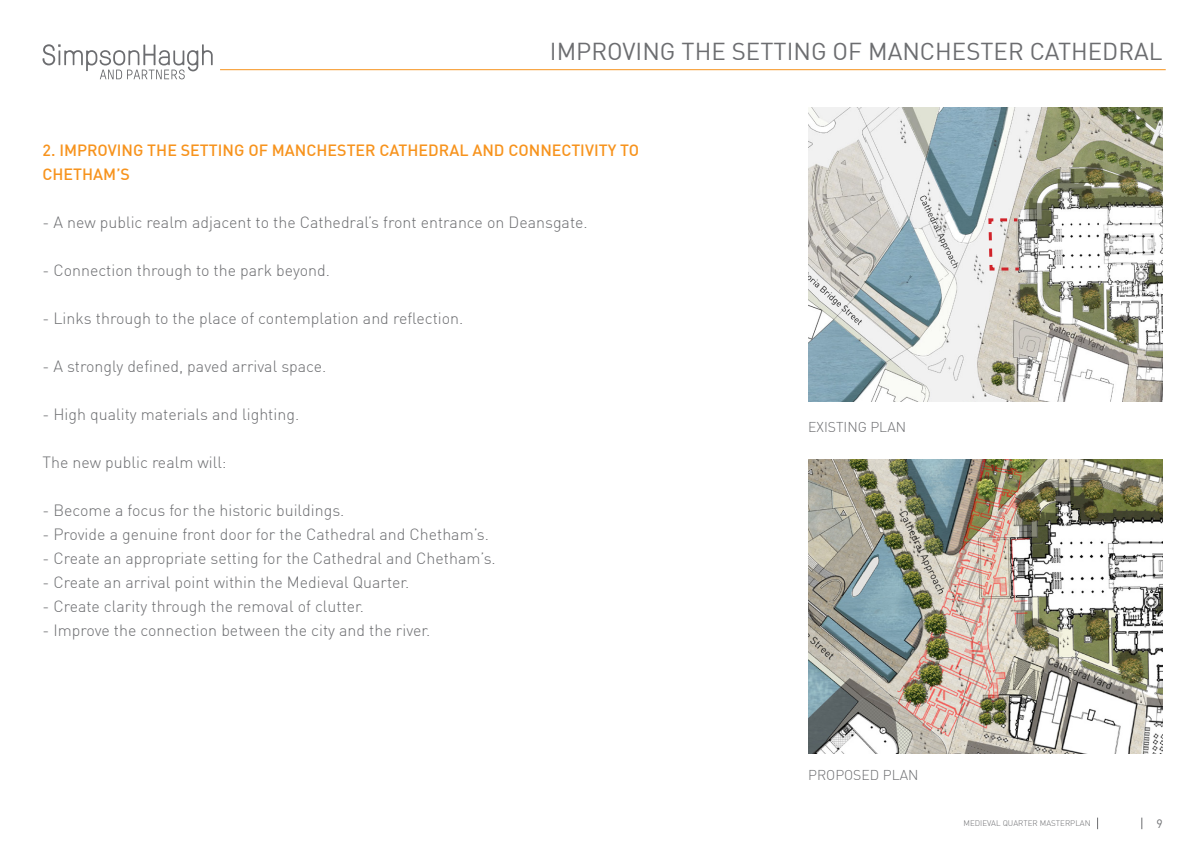
<style>
.page{position:relative;width:1191px;height:842px;background:#fff}
.page>*{position:absolute;margin:0;border:0;box-sizing:border-box;transform-origin:0 0}
.t1{font:24px "DIN";color:#6c6d70}
.t2{font:300 16px "DIN";color:#6c6d70}
.t3{font:500 16px/24px "DIN";color:#f7931d}
.t4{font:300 14px "DIN";color:#6c6d70}
.t5{font:12px "DIN";color:#6c6d70}
.t6{font:300 8px "DIN";color:#6c6d70}
</style>
<div class="page">
<hr style="left:220px;top:69px;width:945px;height:1px;background:#f7931d">
<svg style="left:43px;top:44px;width:170px;height:35px"></svg>
<img style="left:808px;top:459px;width:354px;height:294px">
<img style="left:808px;top:107px;width:354px;height:294px">
<svg style="left:986px;top:217px;width:35px;height:55px"></svg>
<p class="t1" style="left:550px;top:36px;width:614px">IMPROVING THE SETTING OF MANCHESTER CATHEDRAL</p>
<p class="t3" style="left:43px;top:138px;width:598px">2. IMPROVING THE SETTING OF MANCHESTER CATHEDRAL AND CONNECTIVITY TO<br>CHETHAM’S</p>
<p class="t2" style="left:43px;top:212px;width:546px">- A new public realm adjacent to the Cathedral’s front entrance on Deansgate.</p>
<p class="t2" style="left:43px;top:260px;width:289px">- Connection through to the park beyond.</p>
<p class="t2" style="left:43px;top:308px;width:422px">- Links through to the place of contemplation and reflection.</p>
<p class="t2" style="left:43px;top:356px;width:285px">- A strongly defined, paved arrival space.</p>
<p class="t2" style="left:43px;top:404px;width:258px">- High quality materials and lighting.</p>
<p class="t2" style="left:43px;top:452px;width:186px">The new public realm will:</p>
<p class="t2" style="left:43px;top:500px;width:303px">- Become a focus for the historic buildings.</p>
<p class="t2" style="left:43px;top:524px;width:448px">- Provide a genuine front door for the Cathedral and Chetham’s.</p>
<p class="t2" style="left:43px;top:548px;width:455px">- Create an appropriate setting for the Cathedral and Chetham’s.</p>
<p class="t2" style="left:43px;top:572px;width:368px">- Create an arrival point within the Medieval Quarter.</p>
<p class="t2" style="left:43px;top:596px;width:323px">- Create clarity through the removal of clutter.</p>
<p class="t2" style="left:43px;top:620px;width:389px">- Improve the connection between the city and the river.</p>
<p class="t4" style="left:808px;top:418px;width:99px">EXISTING PLAN</p>
<p class="t4" style="left:808px;top:766px;width:112px">PROPOSED PLAN</p>
<p class="t6" style="left:963px;top:818px;width:129px">MEDIEVAL QUARTER MASTERPLAN</p>
<p class="t5" style="left:1156px;top:816px;width:8px">9</p>
</div>
